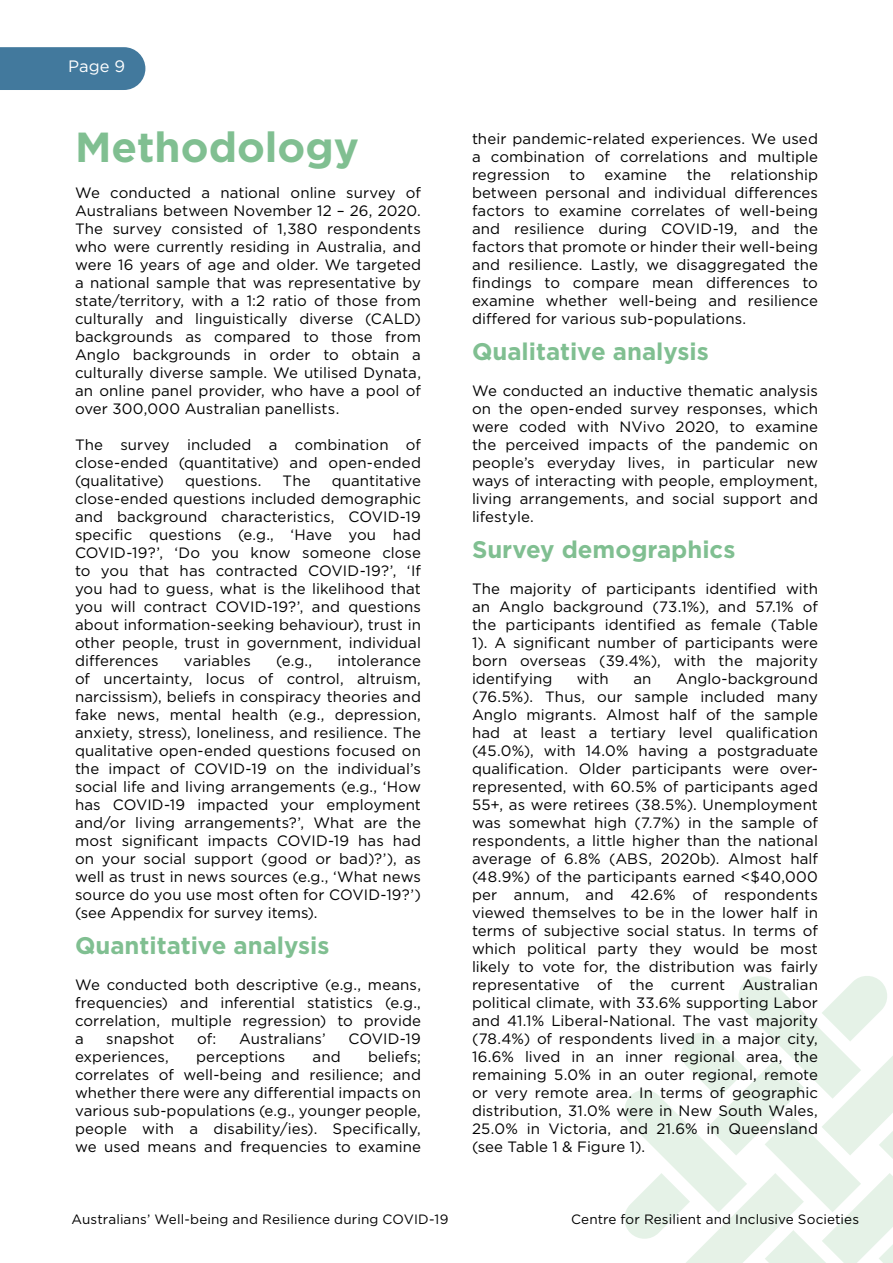
<style>
.page{position:relative;width:893px;height:1263px;background:#fff}
.page>*{position:absolute;margin:0;border:0;box-sizing:border-box;transform-origin:0 0}
.Heading_1{font:700 42px "Gotham";color:#80bf91}
.Heading_2{font:700 24px "Gotham";color:#80bf91}
.t1{font:16.5px "Gotham";color:#fff}
.t2{font:15px/18px "Gotham";letter-spacing:.005em;color:#000;text-align:justify}
.t3{font:13.5px "Gotham";letter-spacing:.01em;color:#000}
</style>
<div class="page">
<svg style="left:626px;top:976px;width:267px;height:287px"></svg>
<div style="left:0;top:47px;width:145px;height:43px;background:#42799d"></div>
<p class="t1" style="left:68px;top:56px;width:58px">Page 9</p>
<h2 class="Heading_1" style="left:75px;top:119px;width:286px">Methodology</h2>
<p class="t2" style="left:75px;top:183px;width:347px">We conducted a national online survey of Australians between November 12 – 26, 2020.<br>The survey consisted of 1,380 respondents who were currently residing in Australia, and were 16 years of age and older. We targeted a national sample that was representative by state/territory, with a 1:2 ratio of those from culturally and linguistically diverse (CALD) backgrounds as compared to those from Anglo backgrounds in order to obtain a culturally diverse sample. We utilised Dynata, an online panel provider, who have a pool of over 300,000 Australian panellists.</p>
<p class="t2" style="left:75px;top:435px;width:347px">The survey included a combination of close-ended (quantitative) and open-ended (qualitative)</p>
<p class="t2" style="left:185px;top:471px;width:78px">questions.</p>
<p class="t2" style="left:283px;top:471px;width:30px">The</p>
<p class="t2" style="left:75px;top:471px;width:347px;text-indent:257px">quantitative close-ended questions included demographic and background characteristics, COVID-19 specific questions (e.g., ‘Have you had COVID-19?’, ‘Do you know someone close to you that has contracted COVID-19?’, ‘If you had to guess, what is the likelihood that you will contract COVID-19?’, and questions about information-seeking behaviour), trust in other people, trust in government, individual differences</p>
<p class="t2" style="left:75px;top:651px;width:347px;text-indent:262px">intolerance of uncertainty, locus of control, altruism, narcissism), beliefs in conspiracy theories and fake news, mental health (e.g., depression, anxiety, stress), loneliness, and resilience. The qualitative open-ended questions focused on the impact of COVID-19 on the individual’s social life and living arrangements (e.g., ‘How has COVID-19 impacted your employment and/or living arrangements?’, What are the most significant impacts COVID-19 has had on your social support (good or bad)?’), as well as trust in news sources (e.g., ‘What news source do you use most often for COVID-19?’) (see Appendix for survey items).</p>
<h3 class="Heading_2" style="left:75px;top:930px;width:256px">Quantitative analysis</h3>
<p class="t2" style="left:75px;top:975px;width:347px">We conducted both descriptive (e.g., means, frequencies) and inferential statistics (e.g., correlation, multiple regression) to provide a</p>
<p class="t2" style="left:184px;top:651px;width:68px">variables</p>
<p class="t2" style="left:276px;top:651px;width:37px">(e.g.,</p>
<p class="t2" style="left:106px;top:1029px;width:70px">snapshot</p>
<p class="t2" style="left:197px;top:1029px;width:21px">of:</p>
<p class="t2" style="left:239px;top:1029px;width:88px">Australians’</p>
<p class="t2" style="left:348px;top:1029px;width:74px">COVID-19</p>
<p class="t2" style="left:75px;top:1047px;width:95px">experiences,</p>
<p class="t2" style="left:196px;top:1047px;width:91px">perceptions</p>
<p class="t2" style="left:313px;top:1047px;width:30px">and</p>
<p class="t2" style="left:75px;top:1047px;width:347px;text-indent:293px">beliefs; correlates of well-being and resilience; and whether there were any differential impacts on various sub-populations (e.g., younger people, people with a disability/ies). Specifically, we used means and frequencies to examine</p>
<p class="t2" style="left:472px;top:129px;width:347px">their pandemic-related experiences. We used a combination of correlations and multiple regression</p>
<p class="t2" style="left:472px;top:165px;width:347px;text-indent:258px">relationship between personal and individual differences factors to examine correlates of well-being and resilience during COVID-19, and the factors that promote or hinder their well-being and resilience. Lastly, we disaggregated the findings to compare mean differences to examine whether well-being and resilience differed for various sub-populations.</p>
<h3 class="Heading_2" style="left:472px;top:336px;width:238px">Qualitative analysis</h3>
<p class="t2" style="left:472px;top:381px;width:347px">We conducted an inductive thematic analysis on the open-ended survey responses, which were coded with NVivo 2020, to examine the perceived impacts of the pandemic on people’s everyday lives, in particular new ways of interacting with people, employment, living arrangements, and social support and lifestyle.</p>
<h3 class="Heading_2" style="left:472px;top:534px;width:265px">Survey demographics</h3>
<p class="t2" style="left:472px;top:579px;width:347px">The majority of participants identified with an Anglo background (73.1%), and 57.1% of the participants identified as female (Table 1). A significant number of participants were born overseas (39.4%), with the majority identifying</p>
<p class="t2" style="left:570px;top:165px;width:17px">to</p>
<p class="t2" style="left:605px;top:165px;width:64px">examine</p>
<p class="t2" style="left:687px;top:165px;width:26px">the</p>
<p class="t2" style="left:472px;top:669px;width:347px;text-indent:204px">Anglo-background (76.5%). Thus, our sample included many Anglo migrants. Almost half of the sample had at least a tertiary level qualification (45.0%), with 14.0% having a postgraduate qualification. Older participants were over&shy;represented, with 60.5% of participants aged 55+, as were retirees (38.5%). Unemployment was somewhat high (7.7%) in the sample of respondents, a little higher than the national average of 6.8% (ABS, 2020b). Almost half (48.9%) of the participants earned &lt;$40,000 per annum, and 42.6% of respondents viewed themselves to be in the lower half in terms of subjective social status. In terms of which political party they would be most likely to vote for, the distribution was fairly representative of the current Australian political climate, with 33.6% supporting Labor and 41.1% Liberal-National. The vast majority (78.4%) of respondents lived in a major city, 16.6% lived in an inner regional area, the remaining 5.0% in an outer regional, remote or very remote area. In terms of geographic distribution, 31.0% were in New South Wales, 25.0% in Victoria, and 21.6% in Queensland (see Table 1 &amp; Figure 1).</p>
<p class="t2" style="left:577px;top:669px;width:33px">with</p>
<p class="t2" style="left:633px;top:669px;width:20px">an</p>
<p class="t3" style="left:71px;top:1211px;width:378px">Australians’ Well-being and Resilience during COVID-19</p>
<p class="t3" style="left:571px;top:1211px;width:290px">Centre for Resilient and Inclusive Societies</p>
</div>
